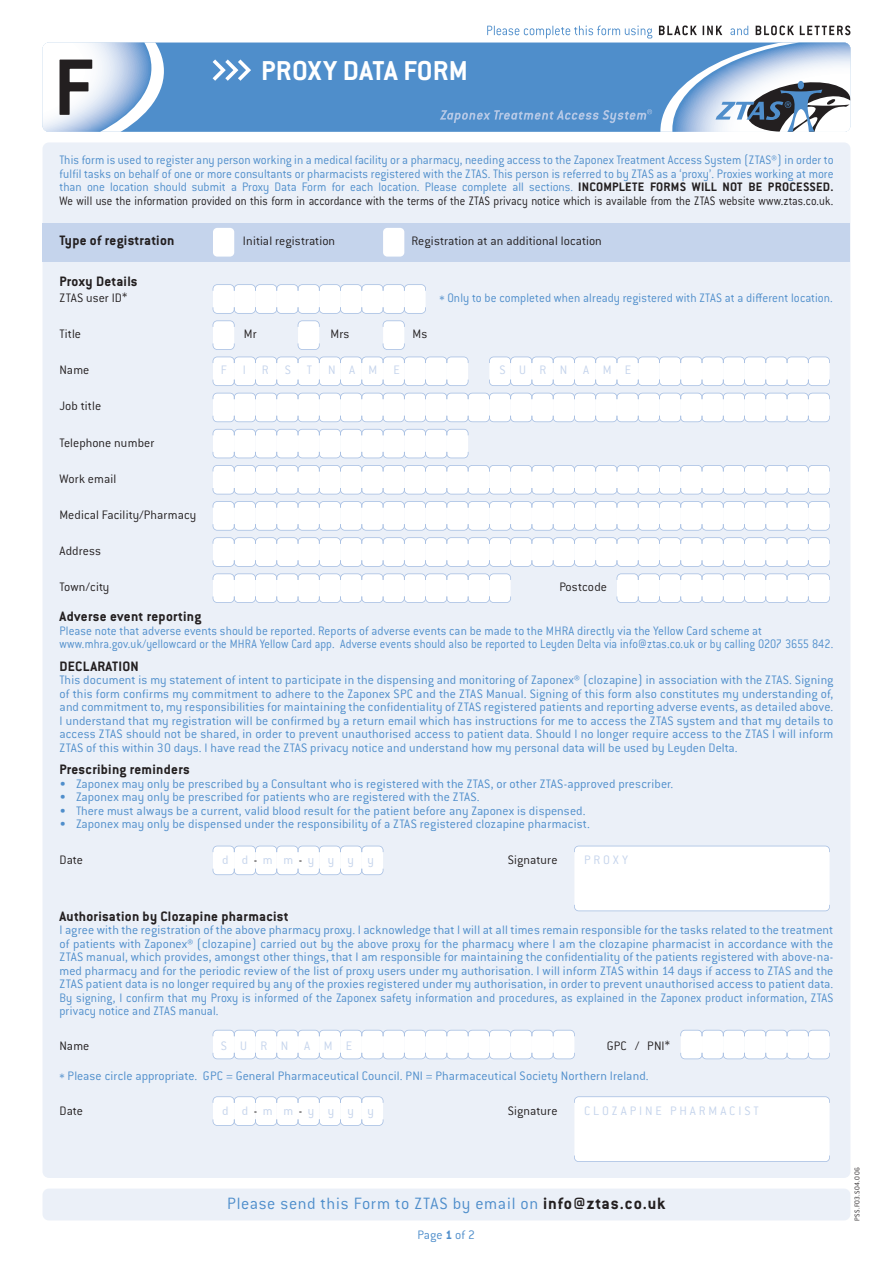
<style>
.page{position:relative;width:893px;height:1263px;background:#fff}
.page>*{position:absolute;margin:0;border:0;box-sizing:border-box;transform-origin:0 0}
.t1{font:700 30px "Conduit ITC";letter-spacing:.005em;color:#fff}
.t2{font:18px "Conduit ITC Light";letter-spacing:.035em;color:#4f8ecb}
.t3{font:700 15px "Conduit ITC";letter-spacing:.02em;color:#231f20}
.t4{font:13.5px/13.5px "Conduit ITC Light";letter-spacing:.005em;color:#4f8ecb;text-align:justify}
.t5{font:13.5px/13.5px "Conduit ITC Light";letter-spacing:.005em;color:#4f8ecb;text-align:justify;scale:.95 1}
.t6{font:13.5px "Conduit ITC Light";letter-spacing:.005em;color:#231f20}
.t7{font:13.5px "Conduit ITC Light";color:#c5d4ec}
.t8{font:7.5px "Conduit ITC Light";letter-spacing:.05em;color:#231f20}
.s1{font-family:"Conduit ITC";font-weight:700;color:#231f20}
.s2{color:#231f20}
.s3{font-family:"Conduit ITC";font-weight:700}
</style>
<div class="page">
<div style="left:43px;top:142px;width:807px;height:1036px;background:#ebf0f8;border-radius:6px"></div>
<div style="left:43px;top:223px;width:807px;height:38px;background:#c5d4ec"></div>
<div style="left:43px;top:1188px;width:807px;height:32px;background:#ebf0f8;border-radius:6px"></div>
<svg style="left:487px;top:26px;width:165px;height:12px"></svg>
<svg style="left:659px;top:26px;width:38px;height:9px"></svg>
<svg style="left:703px;top:26px;width:19px;height:9px"></svg>
<svg style="left:730px;top:26px;width:18px;height:9px"></svg>
<svg style="left:756px;top:26px;width:38px;height:9px"></svg>
<svg style="left:800px;top:26px;width:50px;height:9px"></svg>
<div style="left:43px;top:43px;width:807px;height:89px;background:#4f8ecb;border-radius:6px"></div>
<svg style="left:440px;top:109px;width:212px;height:14px"></svg>
<svg style="left:660px;top:43px;width:190px;height:89px"></svg>
<svg style="left:213px;top:59px;width:38px;height:22px"></svg>
<svg style="left:213px;top:320px;width:22px;height:30px"></svg>
<svg style="left:298px;top:320px;width:22px;height:30px"></svg>
<svg style="left:383px;top:320px;width:22px;height:30px"></svg>
<svg style="left:213px;top:284px;width:213px;height:30px;background:#f8f9fc"></svg>
<svg style="left:213px;top:357px;width:255px;height:29px;background:#f9fafd"></svg>
<svg style="left:489px;top:357px;width:341px;height:29px;background:#f9fafd"></svg>
<svg style="left:213px;top:393px;width:617px;height:29px;background:#f9fafd"></svg>
<svg style="left:213px;top:429px;width:255px;height:29px;background:#f9fafd"></svg>
<svg style="left:213px;top:465px;width:617px;height:29px;background:#f9fafd"></svg>
<svg style="left:213px;top:501px;width:617px;height:30px;background:#f8f9fc"></svg>
<svg style="left:213px;top:537px;width:617px;height:30px;background:#f8f9fc"></svg>
<svg style="left:213px;top:573px;width:298px;height:30px;background:#f8f9fc"></svg>
<svg style="left:617px;top:573px;width:213px;height:30px;background:#f8f9fc"></svg>
<div style="left:574px;top:846px;width:256px;height:65px;background:#fff"></div>
<div style="left:574px;top:1096px;width:256px;height:66px;background:#fff"></div>
<svg style="left:213px;top:846px;width:170px;height:29px;background:#f9fafd"></svg>
<svg style="left:213px;top:1096px;width:170px;height:30px;background:#f8f9fc"></svg>
<div style="left:213px;top:228px;width:21px;height:29px;background:#fff;border-radius:4px"></div>
<div style="left:383px;top:228px;width:21px;height:29px;background:#fff;border-radius:4px"></div>
<svg style="left:213px;top:1030px;width:362px;height:29px;background:#f9fafd"></svg>
<svg style="left:680px;top:1030px;width:150px;height:29px;background:#f9fafd"></svg>
<svg style="left:43px;top:43px;width:121px;height:89px;background:#bac9dc"></svg>
<h1 class="t1" style="left:261px;top:52px;width:208px">PROXY DATA FORM</h1>
<p class="t5" style="left:60px;top:153px;width:816px">This form is used to register any person working in a medical facility or a pharmacy, needing access to the Zaponex Treatment Access System (ZTAS®) in order to fulfil tasks on behalf of one or more consultants or pharmacists registered with the ZTAS. This person is referred to by ZTAS as a ‘proxy’. Proxies working at more than one location should submit a Proxy Data Form for each location. Please complete all sections. <span class="s1">INCOMPLETE FORMS WILL NOT BE PROCESSED.<br></span><span class="s2">We will use the information provided on this form in accordance with the terms of the ZTAS privacy notice which is available from the ZTAS website www.ztas.co.uk.</span></p>
<p class="t3" style="left:60px;top:232px;width:117px">Type of registration</p>
<p class="t6" style="left:243px;top:233px;width:94px">Initial registration</p>
<p class="t6" style="left:411px;top:233px;width:192px">Registration at an additional location</p>
<p class="t3" style="left:60px;top:272px;width:80px">Proxy Details</p>
<p class="t6" style="left:60px;top:290px;width:69px">ZTAS user ID*</p>
<p class="t4" style="left:439px;top:291px;width:395px">* Only to be completed when already registered with ZTAS at a different location.</p>
<p class="t6" style="left:60px;top:326px;width:23px">Title</p>
<p class="t6" style="left:244px;top:326px;width:15px">Mr</p>
<p class="t6" style="left:331px;top:326px;width:20px">Mrs</p>
<p class="t6" style="left:413px;top:326px;width:16px">Ms</p>
<p class="t6" style="left:60px;top:362px;width:31px">Name</p>
<p class="t7" style="left:221px;top:362px;width:181px">F I R S T N A M E</p>
<p class="t7" style="left:500px;top:362px;width:133px">S U R N A M E</p>
<p class="t6" style="left:60px;top:398px;width:43px">Job title</p>
<p class="t6" style="left:60px;top:434px;width:96px">Telephone number</p>
<p class="t6" style="left:60px;top:470px;width:58px">Work email</p>
<p class="t6" style="left:60px;top:506px;width:138px">Medical Facility/Pharmacy</p>
<p class="t6" style="left:60px;top:543px;width:43px">Address</p>
<p class="t6" style="left:60px;top:579px;width:51px">Town/city</p>
<p class="t6" style="left:559px;top:579px;width:49px">Postcode</p>
<p class="t3" style="left:60px;top:607px;width:143px">Adverse event reporting</p>
<p class="t5" style="left:60px;top:623px;width:816px">Please note that adverse events should be reported. Reports of adverse events can be made to the MHRA directly via the Yellow Card scheme at www.mhra.gov.uk/yellowcard or the MHRA Yellow Card app. Adverse events should also be reported to Leyden Delta via info@ztas.co.uk or by calling 0207 3655 842.</p>
<p class="t3" style="left:60px;top:657px;width:81px">DECLARATION</p>
<p class="t4" style="left:60px;top:673px;width:775px">This document is my statement of intent to participate in the dispensing and monitoring of Zaponex® (clozapine) in association with the ZTAS. Signing of this form confirms my commitment to adhere to the Zaponex SPC and the ZTAS Manual. Signing of this form also constitutes my understanding of, and commitment to, my responsibilities for maintaining the confidentiality of ZTAS registered patients and reporting adverse events, as detailed above.<br>I understand that my registration will be confirmed by a return email which has instructions for me to access the ZTAS system and that my details to access ZTAS should not be shared, in order to prevent unauthorised access to patient data. Should I no longer require access to the ZTAS I will inform ZTAS of this within 30 days. I have read the ZTAS privacy notice and understand how my personal data will be used by Leyden Delta.</p>
<p class="t3" style="left:60px;top:760px;width:132px">Prescribing reminders</p>
<p class="t4" style="left:60px;top:776px;width:615px">• Zaponex may only be prescribed by a Consultant who is registered with the ZTAS, or other ZTAS-approved prescriber.</p>
<p class="t4" style="left:60px;top:790px;width:422px">• Zaponex may only be prescribed for patients who are registered with the ZTAS.</p>
<p class="t4" style="left:60px;top:803px;width:528px">• There must always be a current, valid blood result for the patient before any Zaponex is dispensed.</p>
<p class="t4" style="left:60px;top:817px;width:532px">• Zaponex may only be dispensed under the responsibility of a ZTAS registered clozapine pharmacist.</p>
<p class="t6" style="left:60px;top:852px;width:25px">Date</p>
<p class="t7" style="left:222px;top:852px;width:153px">d d <span class="s2">-</span> m m <span class="s2">-</span> y y y y</p>
<p class="t6" style="left:508px;top:852px;width:51px">Signature</p>
<p class="t7" style="left:584px;top:852px;width:46px">P R O X Y</p>
<p class="t3" style="left:60px;top:907px;width:231px">Authorisation by Clozapine pharmacist</p>
<p class="t4" style="left:60px;top:923px;width:775px">I agree with the registration of the above pharmacy proxy. I acknowledge that I will at all times remain responsible for the tasks related to the treatment of patients with Zaponex® (clozapine) carried out by the above proxy for the pharmacy where I am the clozapine pharmacist in accordance with the ZTAS manual, which provides, amongst other things, that I am responsible for maintaining the confidentiality of the patients registered with above-na&shy;med pharmacy and for the periodic review of the list of proxy users under my authorisation. I will inform ZTAS within 14 days if access to ZTAS and the ZTAS patient data is no longer required by any of the proxies registered under my authorisation, in order to prevent unauthorised access to patient data.<br>By signing, I confirm that my Proxy is informed of the Zaponex safety information and procedures, as explained in the Zaponex product information, ZTAS privacy notice and ZTAS manual.</p>
<p class="t6" style="left:60px;top:1037px;width:31px">Name</p>
<p class="t7" style="left:221px;top:1037px;width:133px">S U R N A M E</p>
<p class="t6" style="left:607px;top:1037px;width:65px">GPC / PNI*</p>
<p class="t4" style="left:60px;top:1068px;width:591px">* Please circle appropriate. GPC = General Pharmaceutical Council. PNI = Pharmaceutical Society Northern Ireland.</p>
<p class="t6" style="left:60px;top:1103px;width:25px">Date</p>
<p class="t7" style="left:222px;top:1103px;width:153px">d d <span class="s2">-</span> m m <span class="s2">-</span> y y y y</p>
<p class="t6" style="left:508px;top:1103px;width:51px">Signature</p>
<p class="t7" style="left:584px;top:1103px;width:176px">C L O Z A P I N E P H A R M A C I S T</p>
<h2 class="t2" style="left:227px;top:1192px;width:440px">Please send this Form to ZTAS by email on <span class="s1">info@ztas.co.uk</span></h2>
<p class="t4" style="left:418px;top:1227px;width:59px">Page <span class="s3">1</span> of 2</p>
<p class="t8" style="left:853px;top:1221px;width:55px;rotate:-90deg">PSS.F03.S04.006</p>
</div>
